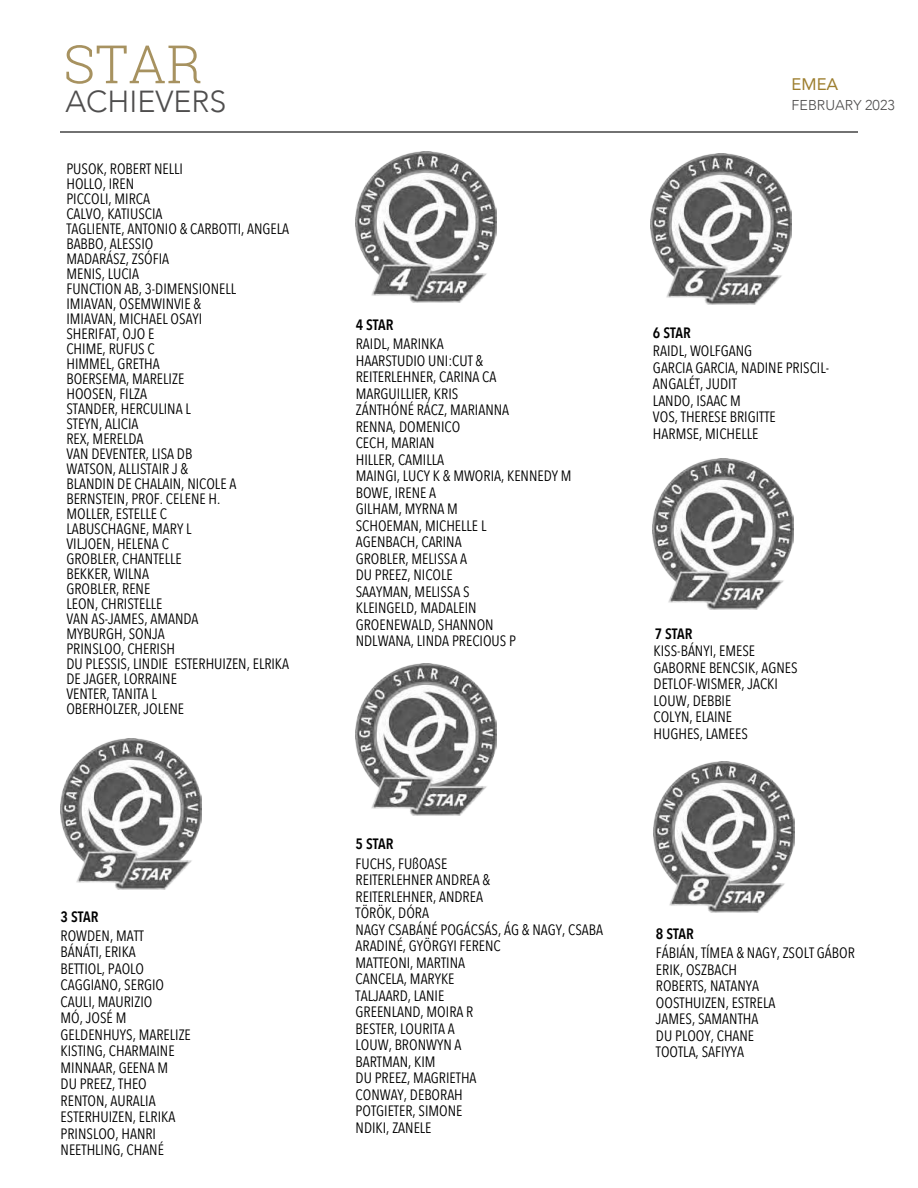
<style>
.page{position:relative;width:918px;height:1188px;background:#fff}
.page>*{position:absolute;margin:0;border:0;box-sizing:border-box;transform-origin:0 0}
.t1{font:300 52.95px "Roboto Slab";color:#a79260}
.t2{font:300 30.3px "Avenir";color:#4f4e4e}
.t3{font:16.65px "Avenir";color:#9d7e2e}
.t4{font:15px/16.5px "Avenir Next Condensed";color:#000}
.t5{font:600 15px "Avenir Next Condensed";letter-spacing:-.005em;color:#000}
.t6{font:300 14.25px "Avenir";color:#4e4d4d}
</style>
<div class="page">
<img style="left:61px;top:738px;width:140px;height:151px">
<img style="left:356px;top:151px;width:141px;height:151px">
<img style="left:356px;top:664px;width:140px;height:151px">
<img style="left:651px;top:153px;width:140px;height:151px">
<img style="left:652px;top:458px;width:141px;height:151px">
<hr style="left:61px;top:131px;width:797px;height:2px;background:#727272">
<img style="left:654px;top:761px;width:140px;height:151px">
<h1 class="t1" style="left:64px;top:28px;width:140px">STAR</h1>
<h2 class="t2" style="left:65px;top:83px;width:162px">ACHIEVERS</h2>
<p class="t4" style="left:66px;top:160px;width:224px;line-height:15px">PUSOK, ROBERT NELLI<br>HOLLO, IREN<br>PICCOLI, MIRCA<br>CALVO, KATIUSCIA<br>TAGLIENTE, ANTONIO &amp; CARBOTTI, ANGELA<br>BABBO, ALESSIO<br>MADARÁSZ, ZSÓFIA<br>MENIS, LUCIA<br>FUNCTION AB, 3-DIMENSIONELL<br>IMIAVAN, OSEMWINVIE &amp;<br>IMIAVAN, MICHAEL OSAYI<br>SHERIFAT, OJO E<br>CHIME, RUFUS C<br>HIMMEL, GRETHA<br>BOERSEMA, MARELIZE<br>HOOSEN, FILZA<br>STANDER, HERCULINA L<br>STEYN, ALICIA<br>REX, MERELDA<br>VAN DEVENTER, LISA DB<br>WATSON, ALLISTAIR J &amp;<br>BLANDIN DE CHALAIN, NICOLE A<br>BERNSTEIN, PROF. CELENE H.<br>MOLLER, ESTELLE C<br>LABUSCHAGNE, MARY L<br>VILJOEN, HELENA C<br>GROBLER, CHANTELLE<br>BEKKER, WILNA<br>GROBLER, RENE<br>LEON, CHRISTELLE<br>VAN AS-JAMES, AMANDA<br>MYBURGH, SONJA<br>PRINSLOO, CHERISH<br>DU PLESSIS, LINDIE ESTERHUIZEN, ELRIKA<br>DE JAGER, LORRAINE<br>VENTER, TANITA L<br>OBERHOLZER, JOLENE</p>
<p class="t5" style="left:61px;top:903px;width:39px">3 STAR</p>
<p class="t4" style="left:61px;top:927px;width:132px">ROWDEN, MATT<br>BÁNÁTI, ERIKA<br>BETTIOL, PAOLO<br>CAGGIANO, SERGIO<br>CAULI, MAURIZIO<br>MÓ, JOSÉ M<br>GELDENHUYS, MARELIZE<br>KISTING, CHARMAINE<br>MINNAAR, GEENA M<br>DU PREEZ, THEO<br>RENTON, AURALIA<br>ESTERHUIZEN, ELRIKA<br>PRINSLOO, HANRI<br>NEETHLING, CHANÉ</p>
<p class="t3" style="left:792px;top:71px;width:48px">EMEA</p>
<p class="t6" style="left:792px;top:97px;width:105px">FEBRUARY 2023</p>
<p class="t5" style="left:356px;top:312px;width:39px">4 STAR</p>
<p class="t4" style="left:356px;top:335px;width:217px">RAIDL, MARINKA<br>HAARSTUDIO UNI:CUT &amp;<br>REITERLEHNER, CARINA CA<br>MARGUILLIER, KRIS<br>ZÁNTHÓNÉ RÁCZ, MARIANNA<br>RENNA, DOMENICO<br>CECH, MARIAN<br>HILLER, CAMILLA<br>MAINGI, LUCY K &amp; MWORIA, KENNEDY M<br>BOWE, IRENE A<br>GILHAM, MYRNA M<br>SCHOEMAN, MICHELLE L<br>AGENBACH, CARINA<br>GROBLER, MELISSA A<br>DU PREEZ, NICOLE<br>SAAYMAN, MELISSA S<br>KLEINGELD, MADALEIN<br>GROENEWALD, SHANNON<br>NDLWANA, LINDA PRECIOUS P</p>
<p class="t5" style="left:356px;top:831px;width:39px">5 STAR</p>
<p class="t4" style="left:356px;top:854px;width:249px">FUCHS, FUßOASE<br>REITERLEHNER ANDREA &amp;<br>REITERLEHNER, ANDREA<br>TÖRÖK, DÓRA<br>NAGY CSABÁNÉ POGÁCSÁS, ÁG &amp; NAGY, CSABA<br>ARADINÉ, GYÖRGYI FERENC<br>MATTEONI, MARTINA<br>CANCELA, MARYKE<br>TALJAARD, LANIE<br>GREENLAND, MOIRA R<br>BESTER, LOURITA A<br>LOUW, BRONWYN A<br>BARTMAN, KIM<br>DU PREEZ, MAGRIETHA<br>CONWAY, DEBORAH<br>POTGIETER, SIMONE<br>NDIKI, ZANELE</p>
<p class="t5" style="left:653px;top:320px;width:39px">6 STAR</p>
<p class="t4" style="left:653px;top:342px;width:178px">RAIDL, WOLFGANG<br>GARCIA GARCIA, NADINE PRISCIL-<br>ANGALÉT, JUDIT<br>LANDO, ISAAC M<br>VOS, THERESE BRIGITTE<br>HARMSE, MICHELLE</p>
<p class="t5" style="left:655px;top:621px;width:39px">7 STAR</p>
<p class="t4" style="left:654px;top:642px;width:146px">KISS-BÁNYI, EMESE<br>GABORNE BENCSIK, AGNES<br>DETLOF-WISMER, JACKI<br>LOUW, DEBBIE<br>COLYN, ELAINE<br>HUGHES, LAMEES</p>
<p class="t5" style="left:656px;top:921px;width:39px">8 STAR</p>
<p class="t4" style="left:656px;top:944px;width:200px">FÁBIÁN, TÍMEA &amp; NAGY, ZSOLT GÁBOR<br>ERIK, OSZBACH<br>ROBERTS, NATANYA<br>OOSTHUIZEN, ESTRELA<br>JAMES, SAMANTHA<br>DU PLOOY, CHANE<br>TOOTLA, SAFIYYA</p>
</div>
